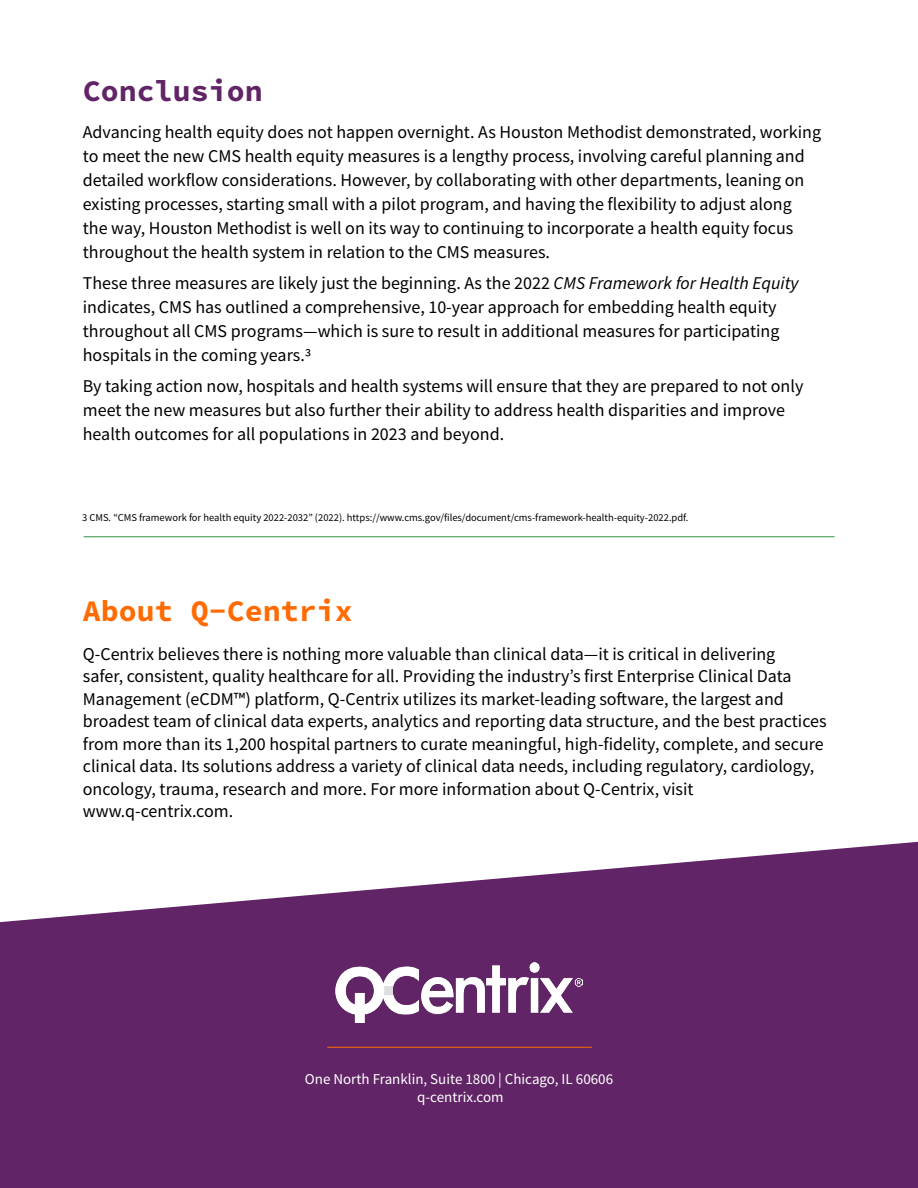
<style>
.page{position:relative;width:918px;height:1188px;background:#fff}
.page>*{position:absolute;margin:0;border:0;box-sizing:border-box;transform-origin:0 0}
.t1{font:30px "Source Code Variable";color:#ff6b00}
.t2{font:30px "Source Code Variable";color:#612466}
.t3{font:18px/24px "Source Sans Pro";color:#000}
.t4{font:15px/18px "Source Sans Pro";color:#fff;text-align:center}
.t5{font:10.5px "Source Sans Pro";color:#000}
.s1{font-style:italic}
</style>
<div class="page">
<svg style="left:0;top:842px;width:918px;height:346px;background:#743e78"></svg>
<hr style="left:84px;top:536px;width:751px;height:1px;background:#318f41">
<img style="left:335px;top:963px;width:248px;height:59px">
<hr style="left:327px;top:1047px;width:265px;height:1px;background:#ff6b00">
<h1 class="t2" style="left:83px;top:69px;width:181px">Conclusion</h1>
<p class="t3" style="left:83px;top:120px;width:740px">Advancing health equity does not happen overnight. As Houston Methodist demonstrated, working to meet the new CMS health equity measures is a lengthy process, involving careful planning and detailed workflow considerations. However, by collaborating with other departments, leaning on existing processes, starting small with a pilot program, and having the flexibility to adjust along the way, Houston Methodist is well on its way to continuing to incorporate a health equity focus throughout the health system in relation to the CMS measures.</p>
<p class="t3" style="left:83px;top:271px;width:717px">These three measures are likely just the beginning. As the 2022 <span class="s1">CMS Framework for Health Equity </span>indicates, CMS has outlined a comprehensive, 10-year approach for embedding health equity throughout all CMS programs—which is sure to result in additional measures for participating hospitals in the coming years.3</p>
<p class="t3" style="left:83px;top:373px;width:722px">By taking action now, hospitals and health systems will ensure that they are prepared to not only meet the new measures but also further their ability to address health disparities and improve health outcomes for all populations in 2023 and beyond.</p>
<p class="t5" style="left:82px;top:510px;width:608px">3 CMS. “CMS framework for health equity 2022-2032” (2022). https://www.cms.gov/files/document/cms-framework-health-equity-2022.pdf.</p>
<h1 class="t1" style="left:83px;top:589px;width:272px">About Q-Centrix</h1>
<p class="t3" style="left:83px;top:643px;width:745px;line-height:22.5px">Q-Centrix believes there is nothing more valuable than clinical data—it is critical in delivering<br>safer, consistent, quality healthcare for all. Providing the industry’s first Enterprise Clinical Data Management (eCDM™) platform, Q-Centrix utilizes its market-leading software, the largest and broadest team of clinical data experts, analytics and reporting data structure, and the best practices from more than its 1,200 hospital partners to curate meaningful, high-fidelity, complete, and secure clinical data. Its solutions address a variety of clinical data needs, including regulatory, cardiology, oncology, trauma, research and more. For more information about Q-Centrix, visit www.q-centrix.com.</p>
<p class="t4" style="left:305px;top:1070px;width:310px">One North Franklin, Suite 1800 | Chicago, IL 60606 q-centrix.com</p>
</div>
